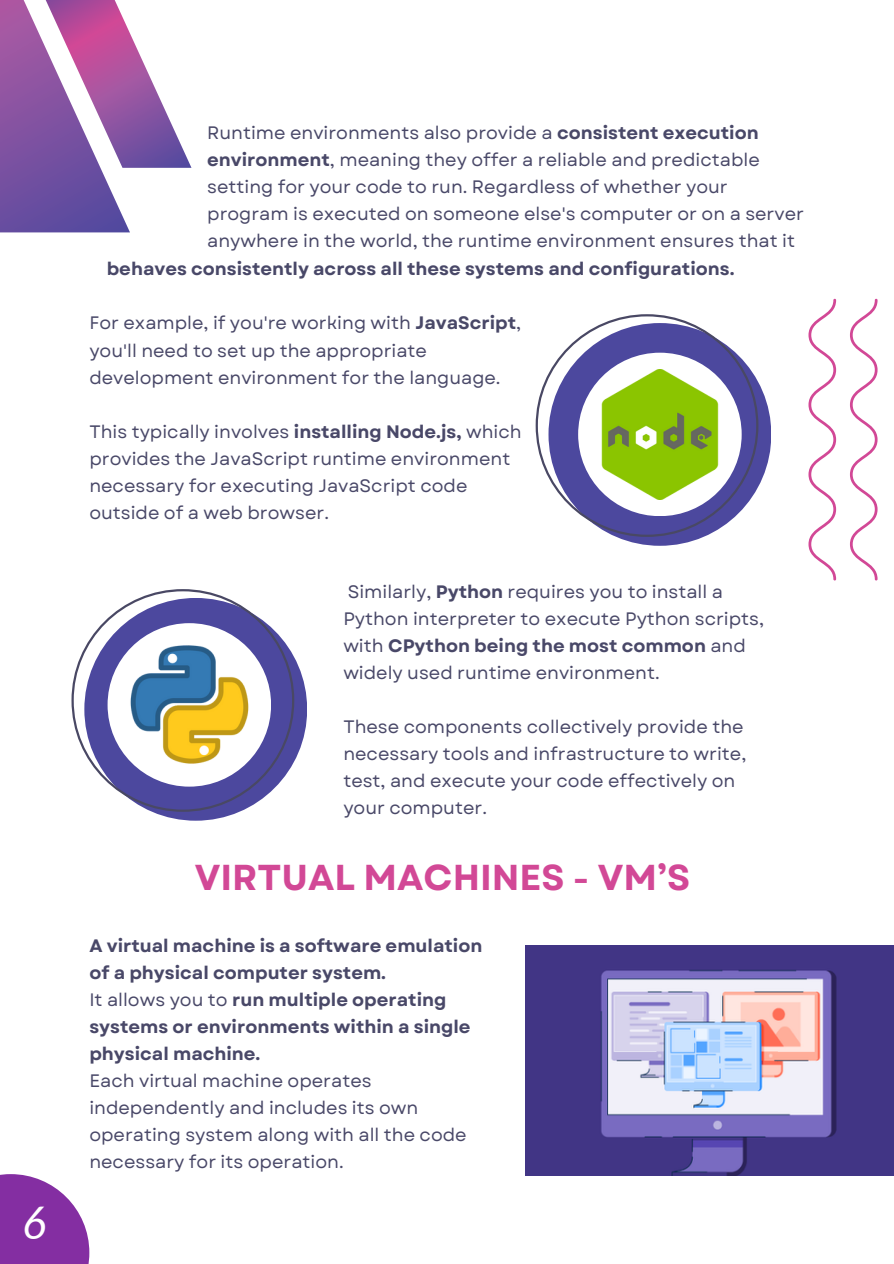
<style>
.page{position:relative;width:894px;height:1264px;background:#fff}
.page>*{position:absolute;margin:0;border:0;box-sizing:border-box;transform-origin:0 0}
.t1{font:italic 45px "Lato";color:#fff}
.t2{font:700 36px "Garet";color:#d24896}
.t3{font:18px/27px "Garet";color:#494868}
.t4{font:700 18px/27px "Garet";color:#494868}
.s1{font-weight:700}
.s2{font-weight:400}
</style>
<div class="page">
<svg style="left:808px;top:299px;width:70px;height:281px"></svg>
<div style="left:84px;top:598px;width:223px;height:222px;background:#4c489e;border-radius:50%"></div>
<div style="left:548px;top:323px;width:223px;height:223px;background:#4c489e;border-radius:50%"></div>
<svg style="left:71px;top:589px;width:223px;height:222px"></svg>
<svg style="left:535px;top:314px;width:223px;height:223px"></svg>
<svg style="left:0;top:1174px;width:89px;height:89px;fill:#842ea2"></svg>
<div style="left:107px;top:623px;width:164px;height:163px;background:#fff;border-radius:50%"></div>
<div style="left:578px;top:353px;width:163px;height:163px;background:#fff;border-radius:50%"></div>
<img style="left:594px;top:369px;width:131px;height:131px">
<img style="left:126px;top:641px;width:126px;height:126px">
<img style="left:525px;top:945px;width:368px;height:230px">
<svg style="left:0;top:0;width:191px;height:232px"></svg>
<p class="t1" style="left:22px;top:1194px;width:25px">6</p>
<p class="t3" style="left:207px;top:120px;width:598px">Runtime environments also provide a <span class="s1">consistent execution environment</span>, meaning they offer a reliable and predictable setting for your code to run. Regardless of whether your program is executed on someone else's computer or on a server anywhere in the world, the runtime environment ensures that it</p>
<p class="t4" style="left:107px;top:255px;width:629px">behaves consistently across all these systems and configurations.</p>
<p class="t3" style="left:89px;top:310px;width:433px">For example, if you're working with <span class="s1">JavaScript</span>, you'll need to set up the appropriate development environment for the language.</p>
<p class="t3" style="left:89px;top:418px;width:433px">This typically involves <span class="s1">installing Node.js,</span> which provides the JavaScript runtime environment necessary for executing JavaScript code outside of a web browser.</p>
<p class="t3" style="left:343px;top:578px;width:422px">Similarly, <span class="s1">Python</span> requires you to install a Python interpreter to execute Python scripts, with <span class="s1">CPython being the most common</span> and widely used runtime environment.</p>
<p class="t3" style="left:343px;top:713px;width:404px">These components collectively provide the necessary tools and infrastructure to write, test, and execute your code effectively on your computer.</p>
<h1 class="t2" style="left:195px;top:851px;width:497px">VIRTUAL MACHINES - VM’S</h1>
<p class="t4" style="left:89px;top:932px;width:394px">A virtual machine is a software emulation of a physical computer system.</p>
<p class="t4" style="left:89px;top:986px;width:382px"><span class="s2">It allows you to</span> run multiple operating systems or environments within a single physical machine.</p>
<p class="t3" style="left:89px;top:1067px;width:379px">Each virtual machine operates independently and includes its own operating system along with all the code necessary for its operation.</p>
</div>
